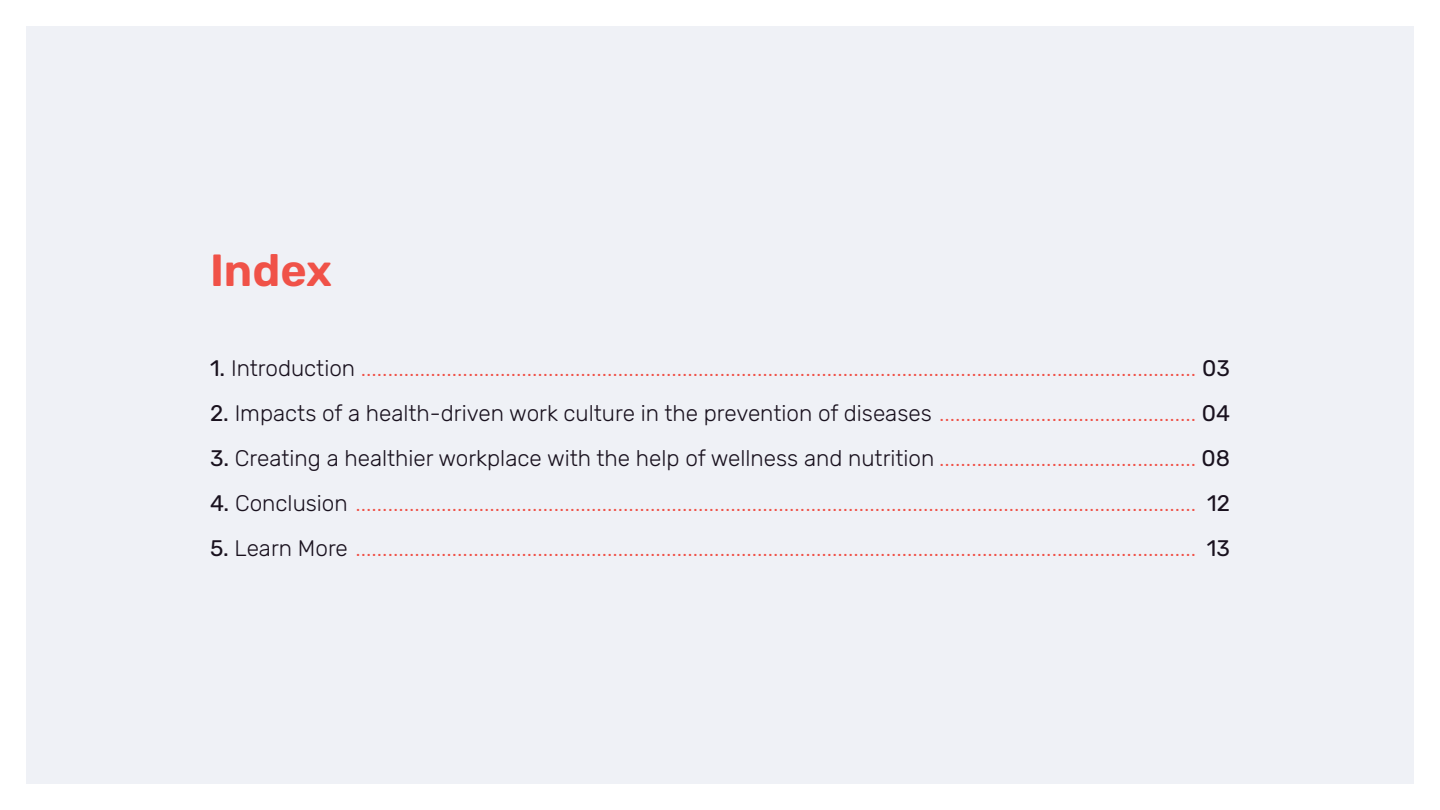
<style>
.page{position:relative;width:1440px;height:810px;background:#fff}
.page>*{position:absolute;margin:0;border:0;box-sizing:border-box;transform-origin:0 0}
.t1{font:600 45px "Rubik";color:#f05248}
.t2{font:300 22.5px "Rubik";color:#f05248}
.t3{font:300 22.5px "Rubik";color:#19111e}
.t4{font:22.5px "Rubik";color:#19111e}
.s1{font-weight:400;color:#19111e}
.s2{color:#19111e}
.s3{font-weight:400}
.s4{color:#f05248}
</style>
<div class="page">
<div style="left:26px;top:26px;width:1388px;height:758px;background:#eff1f6"></div>
<p class="t1" style="left:210px;top:245px;width:124px">Index</p>
<p class="t2" style="left:210px;top:355px;width:1022px"><span class="s1">1.</span> <span class="s2">Introduction</span> ............................................................................................................................................................ <span class="s1">03</span></p>
<p class="t3" style="left:210px;top:400px;width:1022px"><span class="s3">2.</span> Impacts of a health-driven work culture in the prevention of diseases <span class="s4">................................................</span> <span class="s3">04</span></p>
<p class="t3" style="left:210px;top:445px;width:1022px"><span class="s3">3.</span> Creating a healthier workplace with the help of wellness and nutrition <span class="s4">................................................</span> <span class="s3">08</span></p>
<p class="t2" style="left:210px;top:490px;width:988px"><span class="s1">4.</span> <span class="s2">Conclusion</span> .............................................................................................................................................................</p>
<p class="t2" style="left:210px;top:535px;width:988px"><span class="s1">5.</span> <span class="s2">Learn More</span> .............................................................................................................................................................</p>
<p class="t4" style="left:1207px;top:490px;width:24px">12</p>
<p class="t4" style="left:1207px;top:535px;width:25px">13</p>
</div>
